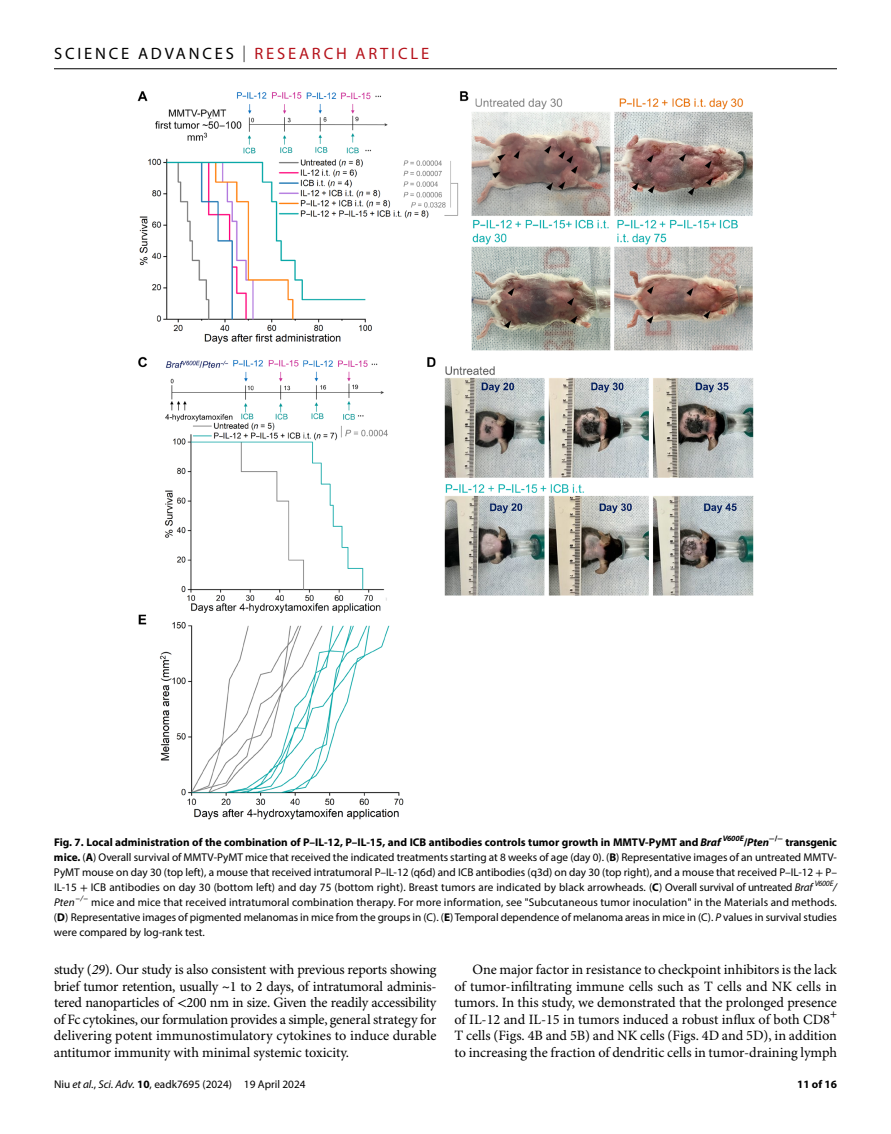
<style>
.page{position:relative;width:891px;height:1134px;background:#fff}
.page>*{position:absolute;margin:0;border:0;box-sizing:border-box;transform-origin:0 0}
.t1{font:16.5px "Myriad Pro";letter-spacing:.17em;color:#000}
.t2{font:14.25px/16.5px "Minion Pro";letter-spacing:-.005em;color:#000;text-align:justify}
.t3{font:11.25px/15px "Myriad Pro";color:#000;text-align:justify}
.t4{font:700 11.25px "Myriad Pro";color:#000}
.s1{font-weight:300}
.s2{color:#b5121b}
.s3{font-weight:700}
.s4{font-weight:700;font-style:italic}
.s5{font-family:"STIX"}
.s6{font-style:italic}
</style>
<div class="page">
<hr style="left:54px;top:68px;width:783px;height:1px;background:#000">
<img style="left:138px;top:91px;width:615px;height:728px">
<h1 class="t1" style="left:54px;top:44px;width:376px">Scien ce Advan ces <span class="s1">|</span> <span class="s2">Resear ch Ar ticle</span></h1>
<p class="t3" style="left:54px;top:835px;width:785px"><span class="s3">Fig. 7. Local administration of the combination of P–IL-12, P–IL-15, and ICB antibodies controls tumor growth in MMTV-PyMT and</span> <span class="s4">Braf</span> <sup>V600E</sup><span class="s3">/</span><span class="s4">Pten</span><sup>−</sup><sup>/</sup><sup>−</sup> <span class="s3">transgenic mice.</span> (<span class="s3">A</span>) Overall survival of MMTV-PyMT mice that received the indicated treatments starting at 8 weeks of age (day 0). (<span class="s3">B</span>) Representative images of an untreated MMTV-PyMT mouse on day 30 (top left), a mouse that received intratumoral P–IL-12 (q6d) and ICB antibodies (q3d) on day 30 (top right), and a mouse that received P–IL-12 <span class="s5">+</span> P– IL-15 <span class="s5">+</span> IC B antibodies on day 30 (bottom left) and day 75 (bottom right). Breast tumors are indicated by black arrowheads. (<span class="s3">C</span>) Overall survival of untreated <span class="s6">Braf</span> <sup>V600E</sup><span class="s6">/ Pten</span><sup>−</sup><sup>/</sup><sup>−</sup> mice and mice that received intratumoral combination therapy. For more information, see "Subcutaneous tumor inoculation" in the Materials and methods. (<span class="s3">D</span>) Representative images of pigmented melanomas in mice from the groups in (C). (<span class="s3">E</span>) Temporal dependence of melanoma areas in mice in (C). <span class="s6">P</span> values in survival studies were compared by log-rank test.</p>
<p class="t2" style="left:54px;top:962px;width:384px">study (<span class="s6">29</span>). Our study is also consistent with previous reports showing brief tumor retention, usually <span class="s5">~</span>1 to 2 days, of intratumoral adminis&shy;tered nanoparticles of <span class="s5">&lt;</span>200 nm in size. Given the readily accessibility of Fc cytokines, our formulation provides a simple, general strategy for delivering potent immunostimulatory cytokines to induce durable antitumor immunity with minimal systemic toxicity.</p>
<p class="t2" style="left:454px;top:962px;width:384px;text-indent:18px">One major factor in resistance to checkpoint inhibitors is the lack of tumor-infiltrating immune cells such as T cells and NK cells in tumors. In this study, we demonstrated that the prolonged presence of IL-12 and IL-15 in tumors induced a robust influx of both CD8<sup>+ </sup>T cells (Figs. 4B and 5B) and NK cells (Figs. 4D and 5D), in addition to increasing the fraction of dendritic cells in tumor-draining lymph</p>
<p class="t3" style="left:54px;top:1076px;width:253px">Niu <span class="s6">et al.</span>, <span class="s6">Sci. Adv.</span> <span class="s3">10</span>, eadk7695 (2024) 19 April 2024</p>
<p class="t4" style="left:797px;top:1076px;width:41px">11 of 16</p>
</div>
